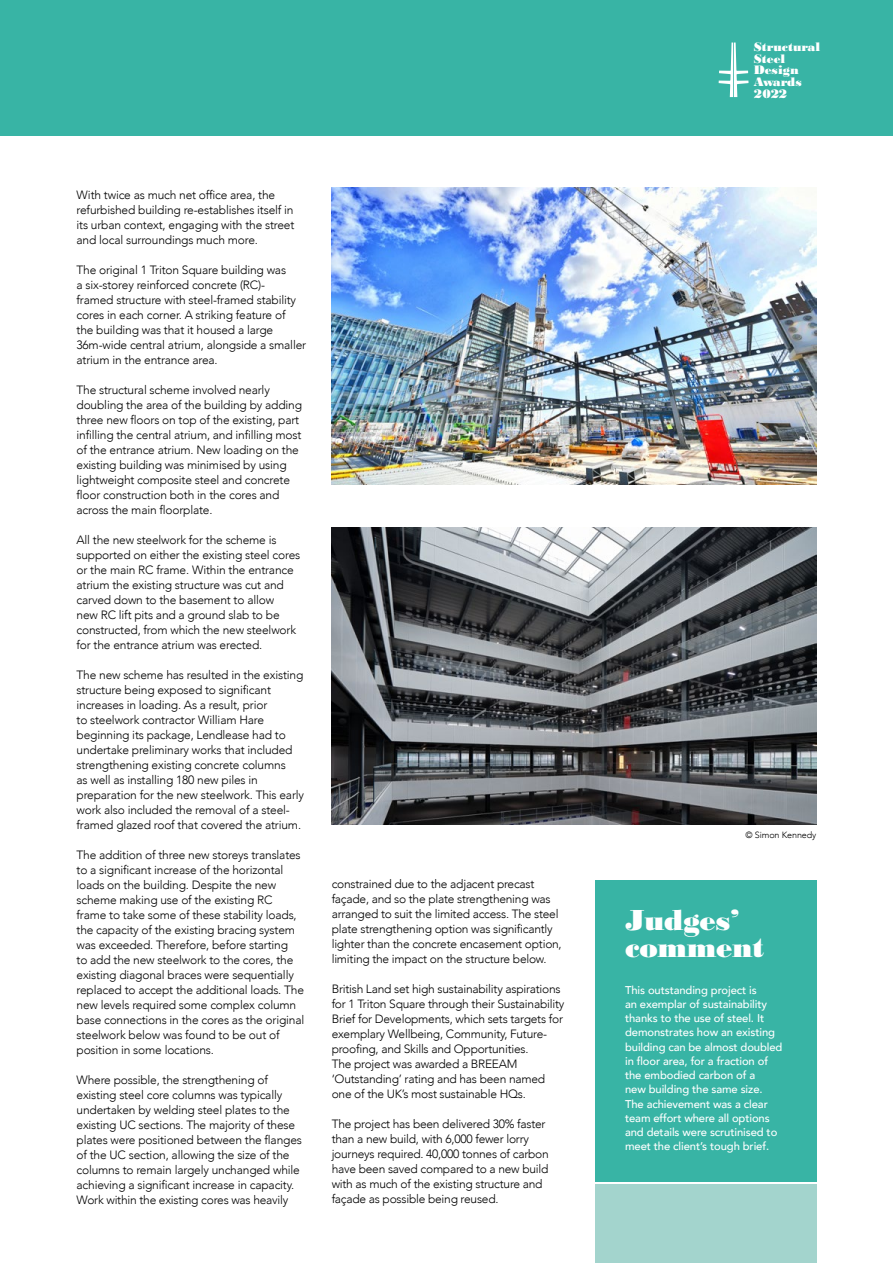
<style>
.page{position:relative;width:893px;height:1263px;background:#fff}
.page>*{position:absolute;margin:0;border:0;box-sizing:border-box;transform-origin:0 0}
.t1{font:700 expanded 30px/27px "Bodoni URW";letter-spacing:-.01em;color:#fff}
.t2{font:700 expanded 12.75px/11.7px "Bodoni URW";color:#fff}
.t3{font:300 12px/15px "Avenir";letter-spacing:-.015em;color:#000}
.t4{font:500 11.25px/14.2px "Avenir";letter-spacing:-.01em;color:#fff}
.t5{font:300 9px "Avenir";letter-spacing:-.01em;color:#000}
</style>
<div class="page">
<div style="left:0;top:0;width:893px;height:136px;background:#38b4a5"></div>
<img style="left:332px;top:187px;width:485px;height:298px">
<img style="left:332px;top:527px;width:485px;height:298px">
<div style="left:596px;top:880px;width:221px;height:302px;background:#38b4a5"></div>
<div style="left:596px;top:1184px;width:221px;height:79px;background:#a3d4cd"></div>
<svg style="left:719px;top:43px;width:29px;height:54px"></svg>
<p class="t3" style="left:77px;top:187px;width:219px">With twice as much net office area, the refurbished building re-establishes itself in its urban context, engaging with the street and local surroundings much more.</p>
<p class="t3" style="left:77px;top:262px;width:231px">The original 1 Triton Square building was<br>a six-storey reinforced concrete (RC)-<br>framed structure with steel-framed stability cores in each corner. A striking feature of<br>the building was that it housed a large 36m-wide central atrium, alongside a smaller atrium in the entrance area.</p>
<p class="t3" style="left:77px;top:382px;width:227px">The structural scheme involved nearly doubling the area of the building by adding three new floors on top of the existing, part infilling the central atrium, and infilling most of the entrance atrium. New loading on the existing building was minimised by using lightweight composite steel and concrete floor construction both in the cores and across the main floorplate.</p>
<p class="t3" style="left:77px;top:532px;width:225px">All the new steelwork for the scheme is supported on either the existing steel cores or the main RC frame. Within the entrance atrium the existing structure was cut and carved down to the basement to allow<br>new RC lift pits and a ground slab to be constructed, from which the new steelwork for the entrance atrium was erected.</p>
<p class="t3" style="left:77px;top:667px;width:229px">The new scheme has resulted in the existing structure being exposed to significant increases in loading. As a result, prior<br>to steelwork contractor William Hare beginning its package, Lendlease had to undertake preliminary works that included strengthening existing concrete columns<br>as well as installing 180 new piles in preparation for the new steelwork. This early work also included the removal of a steel&shy;framed glazed roof that covered the atrium.</p>
<p class="t3" style="left:77px;top:847px;width:229px">The addition of three new storeys translates to a significant increase of the horizontal loads on the building. Despite the new scheme making use of the existing RC frame to take some of these stability loads, the capacity of the existing bracing system was exceeded. Therefore, before starting<br>to add the new steelwork to the cores, the existing diagonal braces were sequentially replaced to accept the additional loads. The new levels required some complex column base connections in the cores as the original steelwork below was found to be out of position in some locations.</p>
<p class="t3" style="left:77px;top:1072px;width:227px">Where possible, the strengthening of existing steel core columns was typically undertaken by welding steel plates to the existing UC sections. The majority of these plates were positioned between the flanges of the UC section, allowing the size of the columns to remain largely unchanged while achieving a significant increase in capacity.<br>Work within the existing cores was heavily</p>
<p class="t3" style="left:332px;top:876px;width:232px">constrained due to the adjacent precast façade, and so the plate strengthening was arranged to suit the limited access. The steel plate strengthening option was significantly lighter than the concrete encasement option, limiting the impact on the structure below.</p>
<p class="t3" style="left:332px;top:981px;width:234px">British Land set high sustainability aspirations for 1 Triton Square through their Sustainability Brief for Developments, which sets targets for exemplary Wellbeing, Community, Future&shy;proofing, and Skills and Opportunities.<br>The project was awarded a BREEAM ‘Outstanding’ rating and has been named one of the UK’s most sustainable HQs.</p>
<p class="t3" style="left:332px;top:1116px;width:219px">The project has been delivered 30% faster than a new build, with 6,000 fewer lorry journeys required. 40,000 tonnes of carbon have been saved compared to a new build with as much of the existing structure and façade as possible being reused.</p>
<p class="t2" style="left:754px;top:41px;width:68px">Structural<br>Steel<br>Design<br>Awards<br>2022</p>
<p class="t5" style="left:745px;top:829px;width:72px">© Simon Kennedy</p>
<h1 class="t1" style="left:625px;top:907px;width:141px">Judges’ comment</h1>
<p class="t4" style="left:625px;top:982px;width:159px">This outstanding project is<br>an exemplar of sustainability thanks to the use of steel. It demonstrates how an existing building can be almost doubled in floor area, for a fraction of the embodied carbon of a<br>new building the same size.<br>The achievement was a clear team effort where all options and details were scrutinised to meet the client’s tough brief.</p>
</div>
